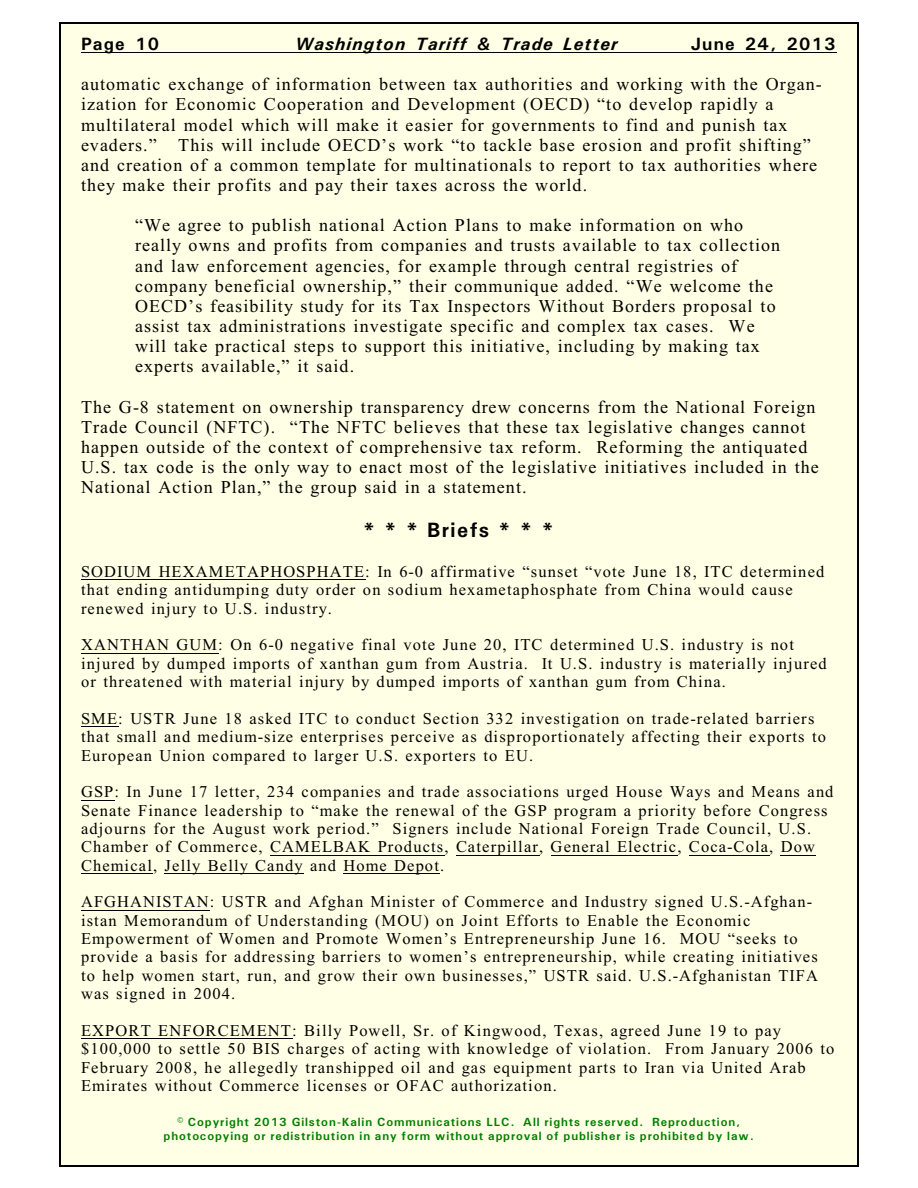
<style>
.page{position:relative;width:918px;height:1188px;background:#fff}
.page>*{position:absolute;margin:0;border:0;box-sizing:border-box;transform-origin:0 0}
.t1{font:700 21px "Univers";letter-spacing:.07em;color:#000}
.t2{font:18px/20.1px "Times New Roman";letter-spacing:.06em;color:#000}
.t3{font:italic 700 18px "Univers";letter-spacing:.065em;color:#000}
.t4{font:700 18px "Univers";letter-spacing:.075em;color:#000}
.t5{font:16.5px/18.3px "Times New Roman";letter-spacing:.07em;color:#000}
.t6{font:700 12px/13.6px "Univers";letter-spacing:.075em;color:#008000;text-align:center}
</style>
<div class="page">
<div style="left:59px;top:23px;width:800px;height:1143px;background:#ffffe6"></div>
<hr style="left:59px;top:23px;width:1px;height:1143px;background:#000">
<hr style="left:857px;top:23px;width:2px;height:1143px;background:#000">
<hr style="left:59px;top:23px;width:799px;height:1px;background:#000">
<hr style="left:59px;top:1165px;width:799px;height:1px;background:#000">
<hr style="left:81px;top:52px;width:756px;height:1px;background:#000">
<hr style="left:81px;top:579px;width:284px;height:1px;background:#000">
<hr style="left:81px;top:653px;width:137px;height:1px;background:#000">
<hr style="left:81px;top:726px;width:37px;height:1px;background:#000">
<hr style="left:81px;top:800px;width:33px;height:1px;background:#000">
<hr style="left:270px;top:855px;width:174px;height:1px;background:#000">
<hr style="left:456px;top:855px;width:83px;height:1px;background:#000">
<hr style="left:551px;top:855px;width:127px;height:1px;background:#000">
<hr style="left:689px;top:855px;width:80px;height:1px;background:#000">
<hr style="left:781px;top:855px;width:35px;height:1px;background:#000">
<hr style="left:81px;top:873px;width:72px;height:1px;background:#000">
<hr style="left:165px;top:873px;width:139px;height:1px;background:#000">
<hr style="left:343px;top:873px;width:97px;height:1px;background:#000">
<hr style="left:81px;top:910px;width:129px;height:1px;background:#000">
<hr style="left:81px;top:1038px;width:211px;height:1px;background:#000">
<p class="t4" style="left:81px;top:38px;width:79px">Page 10</p>
<p class="t3" style="left:295px;top:38px;width:324px">Washington Tariff &amp; Trade Letter</p>
<p class="t4" style="left:691px;top:38px;width:146px">June 24, 2013</p>
<p class="t2" style="left:81px;top:76px;width:742px">automatic exchange of information between tax authorities and working with the Organ&shy;ization for Economic Cooperation and Development (OECD) “to develop rapidly a multilateral model which will make it easier for governments to find and punish tax evaders.” This will include OECD’s work “to tackle base erosion and profit shifting” and creation of a common template for multinationals to report to tax authorities where they make their profits and pay their taxes across the world.</p>
<p class="t2" style="left:135px;top:217px;width:647px">“We agree to publish national Action Plans to make information on who really owns and profits from companies and trusts available to tax collection and law enforcement agencies, for example through central registries of company beneficial ownership,” their communique added. “We welcome the OECD’s feasibility study for its Tax Inspectors Without Borders proposal to assist tax administrations investigate specific and complex tax cases. We will take practical steps to support this initiative, including by making tax experts available,” it said.</p>
<p class="t2" style="left:81px;top:398px;width:739px">The G-8 statement on ownership transparency drew concerns from the National Foreign Trade Council (NFTC). “The NFTC believes that these tax legislative changes cannot happen outside of the context of comprehensive tax reform. Reforming the antiquated U.S. tax code is the only way to enact most of the legislative initiatives included in the National Action Plan,” the group said in a statement.</p>
<p class="t1" style="left:362px;top:523px;width:193px">* * * Briefs * * *</p>
<p class="t5" style="left:81px;top:564px;width:745px">SODIUM HEXAMETAPHOSPHATE: In 6-0 affirmative “sunset “vote June 18, ITC determined that ending antidumping duty order on sodium hexametaphosphate from China would cause renewed injury to U.S. industry.</p>
<p class="t5" style="left:81px;top:637px;width:747px">XANTHAN GUM: On 6-0 negative final vote June 20, ITC determined U.S. industry is not injured by dumped imports of xanthan gum from Austria. It U.S. industry is materially injured or threatened with material injury by dumped imports of xanthan gum from China.</p>
<p class="t5" style="left:81px;top:711px;width:747px">SME: USTR June 18 asked ITC to conduct Section 332 investigation on trade-related barriers that small and medium-size enterprises perceive as disproportionately affecting their exports to<br>European Union compared to larger U.S. exporters to EU.</p>
<p class="t5" style="left:81px;top:784px;width:754px">GSP: In June 17 letter, 234 companies and trade associations urged House Ways and Means and Senate Finance leadership to “make the renewal of the GSP program a priority before Congress adjourns for the August work period.” Signers include National Foreign Trade Council, U.S.<br>Chamber of Commerce, CAMELBAK Products, Caterpillar, General Electric, Coca-Cola, Dow Chemical, Jelly Belly Candy and Home Depot.</p>
<p class="t5" style="left:81px;top:894px;width:739px">AFGHANISTAN: USTR and Afghan Minister of Commerce and Industry signed U.S.-Afghan&shy;istan Memorandum of Understanding (MOU) on Joint Efforts to Enable the Economic Empowerment of Women and Promote Women’s Entrepreneurship June 16. MOU “seeks to provide a basis for addressing barriers to women’s entrepreneurship, while creating initiatives to help women start, run, and grow their own businesses,” USTR said. U.S.-Afghanistan TIFA was signed in 2004.</p>
<p class="t5" style="left:81px;top:1023px;width:755px">EXPORT ENFORCEMENT: Billy Powell, Sr. of Kingwood, Texas, agreed June 19 to pay $100,000 to settle 50 BIS charges of acting with knowledge of violation. From January 2006 to February 2008, he allegedly transhipped oil and gas equipment parts to Iran via United Arab Emirates without Commerce licenses or OFAC authorization.</p>
<p class="t6" style="left:164px;top:1116px;width:592px">© Copyright 2013 Gilston-Kalin Communications LLC. All rights reserved. Reproduction, photocopying or redistribution in any form without approval of publisher is prohibited by law.</p>
</div>
